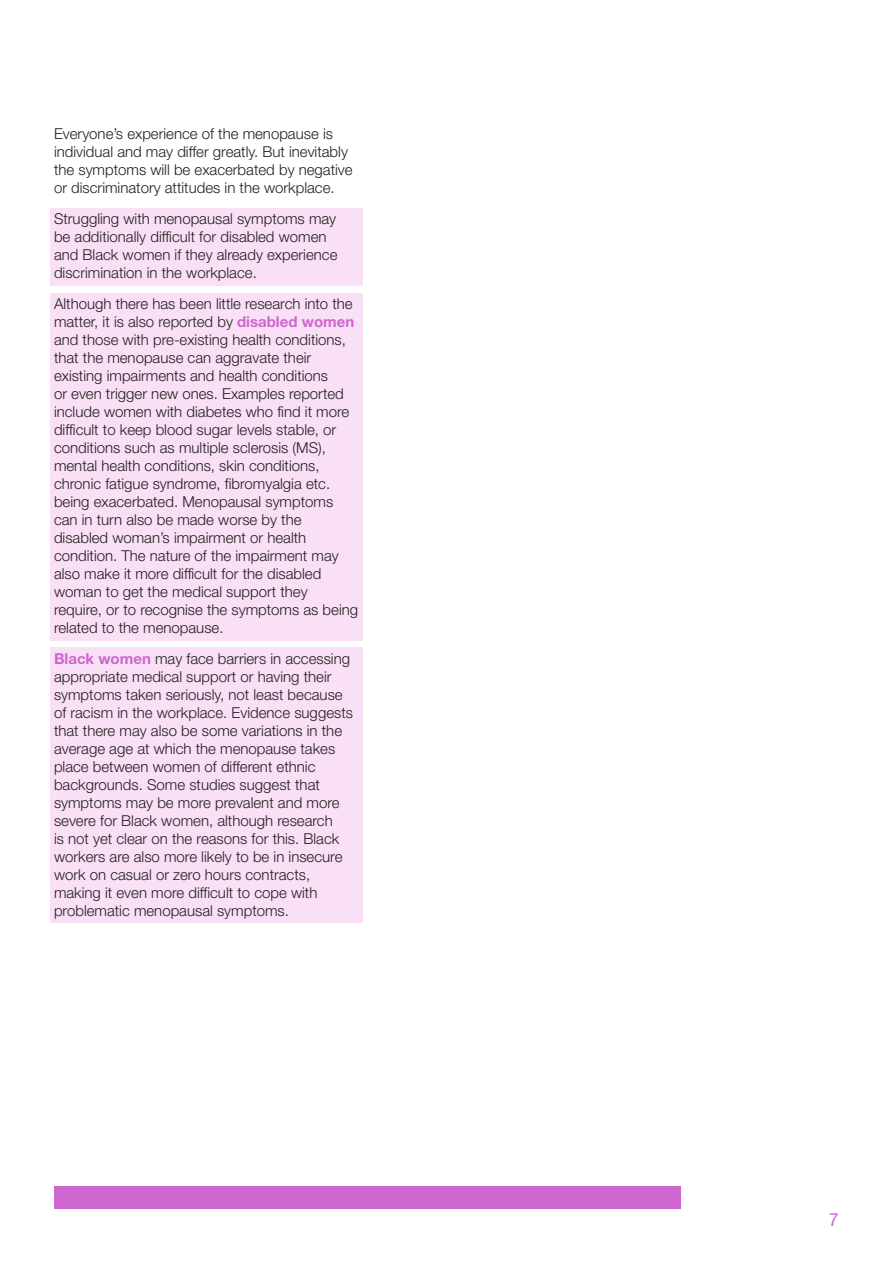
<style>
.page{position:relative;width:893px;height:1263px;background:#fff}
.page>*{position:absolute;margin:0;border:0;box-sizing:border-box;transform-origin:0 0}
.t1{font:18px "Helvetica Neue";color:#cd66ce}
.tint_box_text{font:300 15px/18px "Helvetica Neue";color:#231f20}
.Body_text{font:300 15px/18px "Helvetica Neue";color:#231f20}
.s1{font-weight:700;color:#cd66ce}
</style>
<div class="page">
<div style="left:54px;top:1186px;width:626px;height:23px;background:#cd66ce"></div>
<div style="left:50px;top:208px;width:312px;height:78px;background:#f9e0f6"></div>
<div style="left:50px;top:293px;width:312px;height:347px;background:#f9e0f6"></div>
<div style="left:50px;top:648px;width:312px;height:275px;background:#f9e0f6"></div>
<p class="Body_text" style="left:54px;top:125px;width:300px">Everyone’s experience of the menopause is individual and may differ greatly. But inevitably the symptoms will be exacerbated by negative or discriminatory attitudes in the workplace.</p>
<p class="tint_box_text" style="left:54px;top:209px;width:285px">Struggling with menopausal symptoms may be additionally difficult for disabled women and Black women if they already experience discrimination in the workplace.</p>
<p class="tint_box_text" style="left:54px;top:294px;width:306px">Although there has been little research into the matter, it is also reported by <span class="s1">disabled women </span>and those with pre-existing health conditions, that the menopause can aggravate their existing impairments and health conditions<br>or even trigger new ones. Examples reported include women with diabetes who find it more difficult to keep blood sugar levels stable, or conditions such as multiple sclerosis (MS), mental health conditions, skin conditions, chronic fatigue syndrome, fibromyalgia etc. being exacerbated. Menopausal symptoms can in turn also be made worse by the disabled woman’s impairment or health condition. The nature of the impairment may also make it more difficult for the disabled woman to get the medical support they require, or to recognise the symptoms as being related to the menopause.</p>
<p class="tint_box_text" style="left:54px;top:649px;width:300px"><span class="s1">Black women</span> may face barriers in accessing appropriate medical support or having their symptoms taken seriously, not least because of racism in the workplace. Evidence suggests that there may also be some variations in the average age at which the menopause takes place between women of different ethnic backgrounds. Some studies suggest that symptoms may be more prevalent and more severe for Black women, although research<br>is not yet clear on the reasons for this. Black workers are also more likely to be in insecure work on casual or zero hours contracts, making it even more difficult to cope with problematic menopausal symptoms.</p>
<p class="t1" style="left:829px;top:1207px;width:12px">7</p>
</div>
